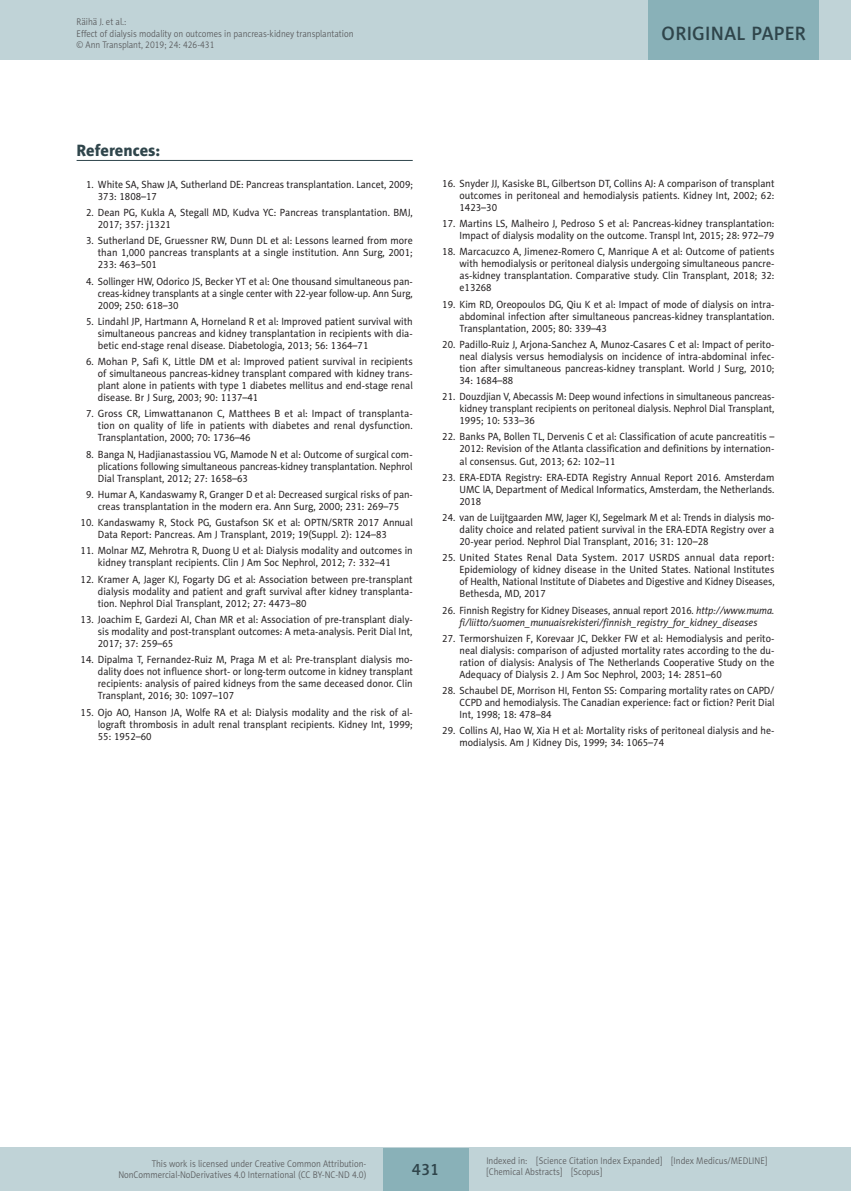
<style>
.page{position:relative;width:851px;height:1191px;background:#fff}
.page>*{position:absolute;margin:0;border:0;box-sizing:border-box;transform-origin:0 0}
.t1{font:19.5px "Naomi Sans EFN Medium";letter-spacing:.015em;color:#2f454b}
.AT_Referencje_Tytul{font:16.5px "Naomi Sans EFN Heavy";color:#2f454b}
.t2{font:16.5px "Naomi Sans EFN Medium";color:#2f454b}
.AT_Referencje_punkt{font:10.5px/12px "Naomi Sans EFN";color:#231f20;text-align:justify;scale:.95 1}
.AT_Referencje_punkt-2{font:10.5px/12px "Naomi Sans EFN";color:#231f20;text-align:justify;scale:.94 1}
.AT_Referencje_punkt-3{font:10.5px/12px "Naomi Sans EFN";color:#231f20;text-align:justify}
.AT_Referencje_punkt-4{font:10.5px/12px "Naomi Sans EFN";color:#231f20;text-align:justify;scale:.96 1}
.AT_Referencje_punkt-5{font:10.5px/12px "Naomi Sans EFN";color:#231f20;text-align:justify;scale:.93 1}
.AT_Referencje_punkt-6{font:italic 10.5px/12px "Naomi Sans EFN";color:#231f20;text-align:center;scale:.93 1}
.t3{font:9.75px/11.2px "Naomi Sans EFN Light";color:#57585a;scale:.9 1}
.s1{font-style:normal}
</style>
<div class="page">
<hr style="left:77px;top:160px;width:335px;height:1px;background:#2f454b">
<div style="left:0;top:1148px;width:850px;height:43px;background:#c0d3d7"></div>
<div style="left:383px;top:1147px;width:85px;height:43px;background:#89b1b8"></div>
<div style="left:0;top:0;width:850px;height:60px;background:#c0d3d7"></div>
<div style="left:648px;top:0;width:171px;height:60px;background:#89b1b8"></div>
<p class="t3" style="left:77px;top:16px;width:309px">Räihä J. et al.:<br>Effect of dialysis modality on outcomes in pancreas-kidney transplantation © Ann Transplant, 2019; 24: 426-431</p>
<h1 class="t1" style="left:661px;top:22px;width:146px">ORIGINAL PAPER</h1>
<p class="AT_Referencje_Tytul" style="left:77px;top:140px;width:85px">References:</p>
<p class="AT_Referencje_punkt-2" style="left:98px;top:178px;width:336px;text-indent:-12px">1. White SA, Shaw JA, Sutherland DE: Pancreas transplantation. Lancet, 2009;<br>373: 1808–17</p>
<p class="AT_Referencje_punkt" style="left:98px;top:207px;width:333px;text-indent:-12px">2. Dean PG, Kukla A, Stegall MD, Kudva YC: Pancreas transplantation. BMJ,<br>2017; 357: j1321</p>
<p class="AT_Referencje_punkt" style="left:98px;top:235px;width:333px;text-indent:-12px">3. Sutherland DE, Gruessner RW, Dunn DL et al: Lessons learned from more than 1,000 pancreas transplants at a single institution. Ann Surg, 2001; 233: 463–501</p>
<p class="AT_Referencje_punkt-2" style="left:98px;top:275px;width:336px;text-indent:-12px">4. Sollinger HW, Odorico JS, Becker YT et al: One thousand simultaneous pan&shy;creas-kidney transplants at a single center with 22-year follow-up. Ann Surg, 2009; 250: 618–30</p>
<p class="AT_Referencje_punkt" style="left:98px;top:315px;width:333px;text-indent:-12px">5. Lindahl JP, Hartmann A, Horneland R et al: Improved patient survival with simultaneous pancreas and kidney transplantation in recipients with dia&shy;betic end-stage renal disease. Diabetologia, 2013; 56: 1364–71</p>
<p class="AT_Referencje_punkt" style="left:98px;top:356px;width:333px;text-indent:-12px">6. Mohan P, Safi K, Little DM et al: Improved patient survival in recipients of simultaneous pancreas-kidney transplant compared with kidney trans&shy;plant alone in patients with type 1 diabetes mellitus and end-stage renal disease. Br J Surg, 2003; 90: 1137–41</p>
<p class="AT_Referencje_punkt-4" style="left:98px;top:408px;width:329px;text-indent:-12px">7. Gross CR, Limwattananon C, Matthees B et al: Impact of transplanta&shy;tion on quality of life in patients with diabetes and renal dysfunction.<br>Transplantation, 2000; 70: 1736–46</p>
<p class="AT_Referencje_punkt" style="left:98px;top:448px;width:333px;text-indent:-12px">8. Banga N, Hadjianastassiou VG, Mamode N et al: Outcome of surgical com&shy;plications following simultaneous pancreas-kidney transplantation. Nephrol Dial Transplant, 2012; 27: 1658–63</p>
<p class="AT_Referencje_punkt" style="left:86px;top:488px;width:345px;text-align:center">9. Humar A, Kandaswamy R, Granger D et al: Decreased surgical risks of pan&shy;creas transplantation in the modern era. Ann Surg, 2000; 231: 269–75</p>
<p class="AT_Referencje_punkt" style="left:98px;top:517px;width:333px;text-indent:-17px">10. Kandaswamy R, Stock PG, Gustafson SK et al: OPTN/SRTR 2017 Annual<br>Data Report: Pancreas. Am J Transplant, 2019; 19(Suppl. 2): 124–83</p>
<p class="AT_Referencje_punkt" style="left:81px;top:545px;width:351px;text-align:center">11. Molnar MZ, Mehrotra R, Duong U et al: Dialysis modality and outcomes in kidney transplant recipients. Clin J Am Soc Nephrol, 2012; 7: 332–41</p>
<p class="AT_Referencje_punkt" style="left:98px;top:573px;width:333px;text-indent:-17px">12. Kramer A, Jager KJ, Fogarty DG et al: Association between pre-transplant dialysis modality and patient and graft survival after kidney transplanta&shy;tion. Nephrol Dial Transplant, 2012; 27: 4473–80</p>
<p class="AT_Referencje_punkt" style="left:98px;top:613px;width:333px;text-indent:-17px">13. Joachim E, Gardezi AI, Chan MR et al: Association of pre-transplant dialy&shy;sis modality and post-transplant outcomes: A meta-analysis. Perit Dial Int, 2017; 37: 259–65</p>
<p class="AT_Referencje_punkt" style="left:98px;top:654px;width:333px;text-indent:-17px">14. Dipalma T, Fernandez-Ruiz M, Praga M et al: Pre-transplant dialysis mo&shy;dality does not influence short- or long-term outcome in kidney transplant recipients: analysis of paired kidneys from the same deceased donor. Clin Transplant, 2016; 30: 1097–107</p>
<p class="AT_Referencje_punkt" style="left:98px;top:706px;width:333px;text-indent:-17px">15. Ojo AO, Hanson JA, Wolfe RA et al: Dialysis modality and the risk of al&shy;lograft thrombosis in adult renal transplant recipients. Kidney Int, 1999; 55: 1952–60</p>
<p class="AT_Referencje_punkt" style="left:459px;top:177px;width:333px;text-indent:-17px">16. Snyder JJ, Kasiske BL, Gilbertson DT, Collins AJ: A comparison of transplant outcomes in peritoneal and hemodialysis patients. Kidney Int, 2002; 62:<br>1423–30</p>
<p class="AT_Referencje_punkt" style="left:442px;top:218px;width:351px;text-align:right">17. Martins LS, Malheiro J, Pedroso S et al: Pancreas-kidney transplantation:<br>Impact of dialysis modality on the outcome. Transpl Int, 2015; 28: 972–79</p>
<p class="AT_Referencje_punkt" style="left:459px;top:246px;width:333px;text-indent:-17px">18. Marcacuzco A, Jimenez-Romero C, Manrique A et al: Outcome of patients with hemodialysis or peritoneal dialysis undergoing simultaneous pancre&shy;as-kidney transplantation. Comparative study. Clin Transplant, 2018; 32: e13268</p>
<p class="AT_Referencje_punkt" style="left:459px;top:298px;width:333px;text-indent:-17px">19. Kim RD, Oreopoulos DG, Qiu K et al: Impact of mode of dialysis on intra&shy;abdominal infection after simultaneous pancreas-kidney transplantation.<br>Transplantation, 2005; 80: 339–43</p>
<p class="AT_Referencje_punkt" style="left:459px;top:338px;width:333px;text-indent:-17px">20. Padillo-Ruiz J, Arjona-Sanchez A, Munoz-Casares C et al: Impact of perito&shy;neal dialysis versus hemodialysis on incidence of intra-abdominal infec&shy;tion after simultaneous pancreas-kidney transplant. World J Surg, 2010; 34: 1684–88</p>
<p class="AT_Referencje_punkt-5" style="left:459px;top:391px;width:340px;text-indent:-17px">21. Douzdjian V, Abecassis M: Deep wound infections in simultaneous pancreas&shy;kidney transplant recipients on peritoneal dialysis. Nephrol Dial Transplant, 1995; 10: 533–36</p>
<p class="AT_Referencje_punkt" style="left:459px;top:431px;width:333px;text-indent:-17px">22. Banks PA, Bollen TL, Dervenis C et al: Classification of acute pancreatitis – 2012: Revision of the Atlanta classification and definitions by internation&shy;al consensus. Gut, 2013; 62: 102–11</p>
<p class="AT_Referencje_punkt" style="left:459px;top:471px;width:333px;text-indent:-17px">23. ERA-EDTA Registry: ERA-EDTA Registry Annual Report 2016. Amsterdam UMC lA, Department of Medical Informatics, Amsterdam, the Netherlands.<br>2018</p>
<p class="AT_Referencje_punkt-2" style="left:459px;top:511px;width:336px;text-indent:-17px">24. van de Luijtgaarden MW, Jager KJ, Segelmark M et al: Trends in dialysis mo&shy;dality choice and related patient survival in the ERA-EDTA Registry over a 20-year period. Nephrol Dial Transplant, 2016; 31: 120–28</p>
<p class="AT_Referencje_punkt-3" style="left:459px;top:552px;width:316px;text-indent:-17px">25. United States Renal Data System. 2017 USRDS annual data report:<br>Epidemiology of kidney disease in the United States. National Institutes of Health, National Institute of Diabetes and Digestive and Kidney Diseases, Bethesda, MD, 2017</p>
<p class="AT_Referencje_punkt-6" style="left:442px;top:604px;width:358px"><span class="s1">26. Finnish Registry for Kidney Diseases, annual report 2016.</span> http://www.muma. fi/liitto/suomen_munuaisrekisteri/finnish_registry_for_kidney_diseases</p>
<p class="AT_Referencje_punkt" style="left:459px;top:632px;width:333px;text-indent:-17px">27. Termorshuizen F, Korevaar JC, Dekker FW et al: Hemodialysis and perito&shy;neal dialysis: comparison of adjusted mortality rates according to the du&shy;ration of dialysis: Analysis of The Netherlands Cooperative Study on the Adequacy of Dialysis 2. J Am Soc Nephrol, 2003; 14: 2851–60</p>
<p class="AT_Referencje_punkt" style="left:459px;top:684px;width:333px;text-indent:-17px">28. Schaubel DE, Morrison HI, Fenton SS: Comparing mortality rates on CAPD/ CCPD and hemodialysis. The Canadian experience: fact or fiction? Perit Dial Int, 1998; 18: 478–84</p>
<p class="AT_Referencje_punkt" style="left:459px;top:725px;width:333px;text-indent:-17px">29. Collins AJ, Hao W, Xia H et al: Mortality risks of peritoneal dialysis and he&shy;modialysis. Am J Kidney Dis, 1999; 34: 1065–74</p>
<p class="t3" style="left:118px;top:1158px;width:277px;text-align:right">This work is licensed under Creative Common Attribution-<br>NonCommercial-NoDerivatives 4.0 International (CC BY-NC-ND 4.0)</p>
<h2 class="t2" style="left:412px;top:1160px;width:29px">431</h2>
<p class="t3" style="left:486px;top:1155px;width:313px">Indexed in: [Science Citation Index Expanded] [Index Medicus/MEDLINE] [Chemical Abstracts] [Scopus]</p>
</div>
